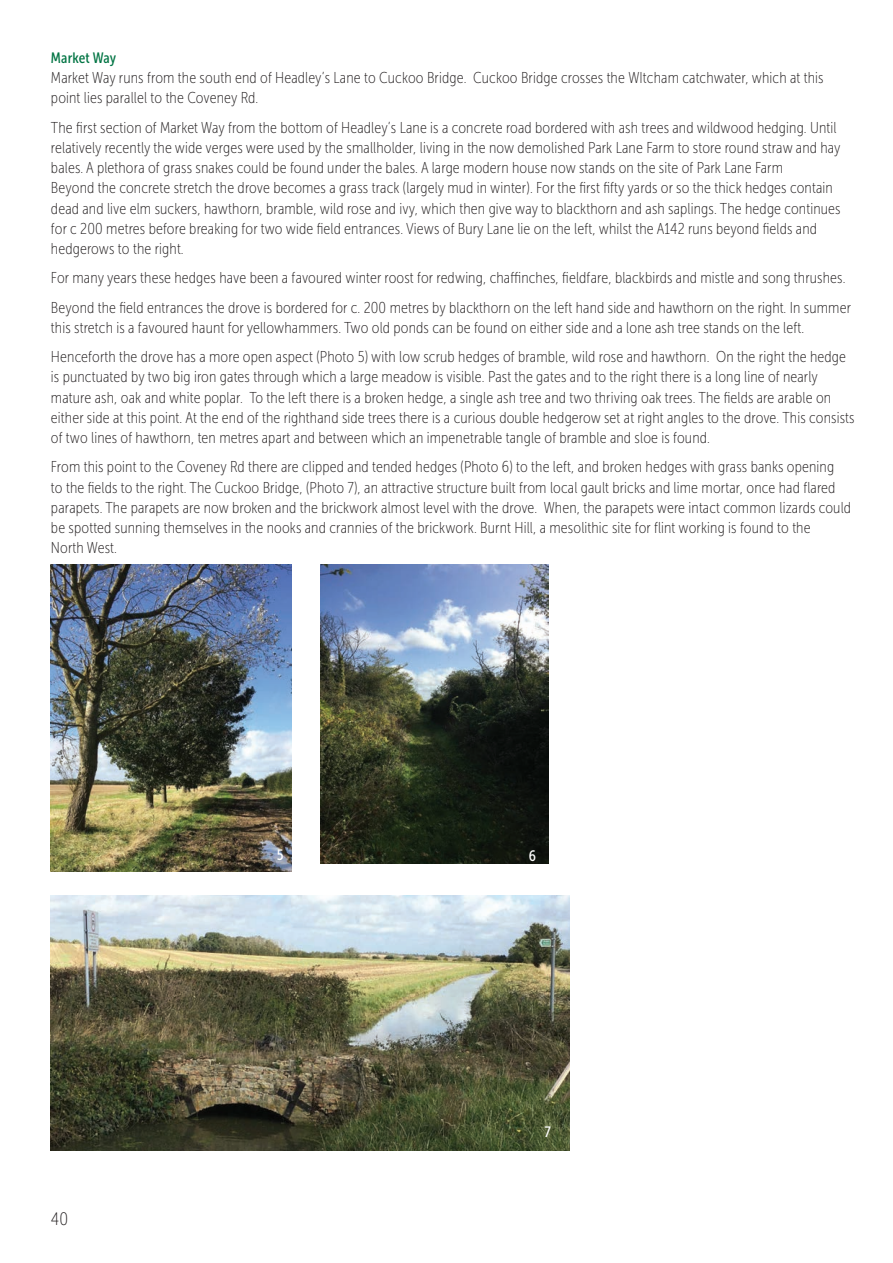
<style>
.page{position:relative;width:893px;height:1263px;background:#fff}
.page>*{position:absolute;margin:0;border:0;box-sizing:border-box;transform-origin:0 0}
.t1{font:18px "Museo Sans Cond 100";color:#231f20}
.t2{font:15.75px/20.2px "Museo Sans Cond 100";letter-spacing:.01em;color:#231f20}
.t3{font:15px "Museo Sans Cond 500";letter-spacing:.01em;color:#007443}
.t4{font:15px "Museo Sans Cond 500";color:#fff}
</style>
<div class="page">
<img style="left:51px;top:565px;width:240px;height:307px">
<img style="left:320px;top:565px;width:229px;height:298px">
<img style="left:51px;top:896px;width:519px;height:255px">
<p class="t3" style="left:51px;top:52px;width:67px">Market Way</p>
<p class="t2" style="left:51px;top:69px;width:774px">Market Way runs from the south end of Headley’s Lane to Cuckoo Bridge. Cuckoo Bridge crosses the WItcham catchwater, which at this point lies parallel to the Coveney Rd.</p>
<p class="t2" style="left:51px;top:118px;width:791px">The first section of Market Way from the bottom of Headley’s Lane is a concrete road bordered with ash trees and wildwood hedging. Until relatively recently the wide verges were used by the smallholder, living in the now demolished Park Lane Farm to store round straw and hay bales. A plethora of grass snakes could be found under the bales. A large modern house now stands on the site of Park Lane Farm<br>Beyond the concrete stretch the drove becomes a grass track (largely mud in winter). For the first fifty yards or so the thick hedges contain dead and live elm suckers, hawthorn, bramble, wild rose and ivy, which then give way to blackthorn and ash saplings. The hedge continues for c 200 metres before breaking for two wide field entrances. Views of Bury Lane lie on the left, whilst the A142 runs beyond fields and hedgerows to the right.</p>
<p class="t2" style="left:51px;top:265px;width:801px;line-height:29.2px">For many years these hedges have been a favoured winter roost for redwing, chaffinches, fieldfare, blackbirds and mistle and song thrushes.<br>Beyond the field entrances the drove is bordered for c. 200 metres by blackthorn on the left hand side and hawthorn on the right. In summer</p>
<p class="t2" style="left:51px;top:314px;width:796px;line-height:29.2px">this stretch is a favoured haunt for yellowhammers. Two old ponds can be found on either side and a lone ash tree stands on the left.<br>Henceforth the drove has a more open aspect (Photo 5) with low scrub hedges of bramble, wild rose and hawthorn. On the right the hedge</p>
<p class="t2" style="left:51px;top:368px;width:805px">is punctuated by two big iron gates through which a large meadow is visible. Past the gates and to the right there is a long line of nearly mature ash, oak and white poplar. To the left there is a broken hedge, a single ash tree and two thriving oak trees. The fields are arable on either side at this point. At the end of the righthand side trees there is a curious double hedgerow set at right angles to the drove. This consists of two lines of hawthorn, ten metres apart and between which an impenetrable tangle of bramble and sloe is found.</p>
<p class="t2" style="left:51px;top:458px;width:801px">From this point to the Coveney Rd there are clipped and tended hedges (Photo 6) to the left, and broken hedges with grass banks opening<br>to the fields to the right. The Cuckoo Bridge, (Photo 7), an attractive structure built from local gault bricks and lime mortar, once had flared parapets. The parapets are now broken and the brickwork almost level with the drove. When, the parapets were intact common lizards could be spotted sunning themselves in the nooks and crannies of the brickwork. Burnt Hill, a mesolithic site for flint working is found to the<br>North West.</p>
<p class="t1" style="left:51px;top:1212px;width:19px">40</p>
<p class="t4" style="left:277px;top:849px;width:8px">5</p>
<p class="t4" style="left:529px;top:850px;width:9px">6</p>
<p class="t4" style="left:545px;top:1127px;width:8px">7</p>
</div>
